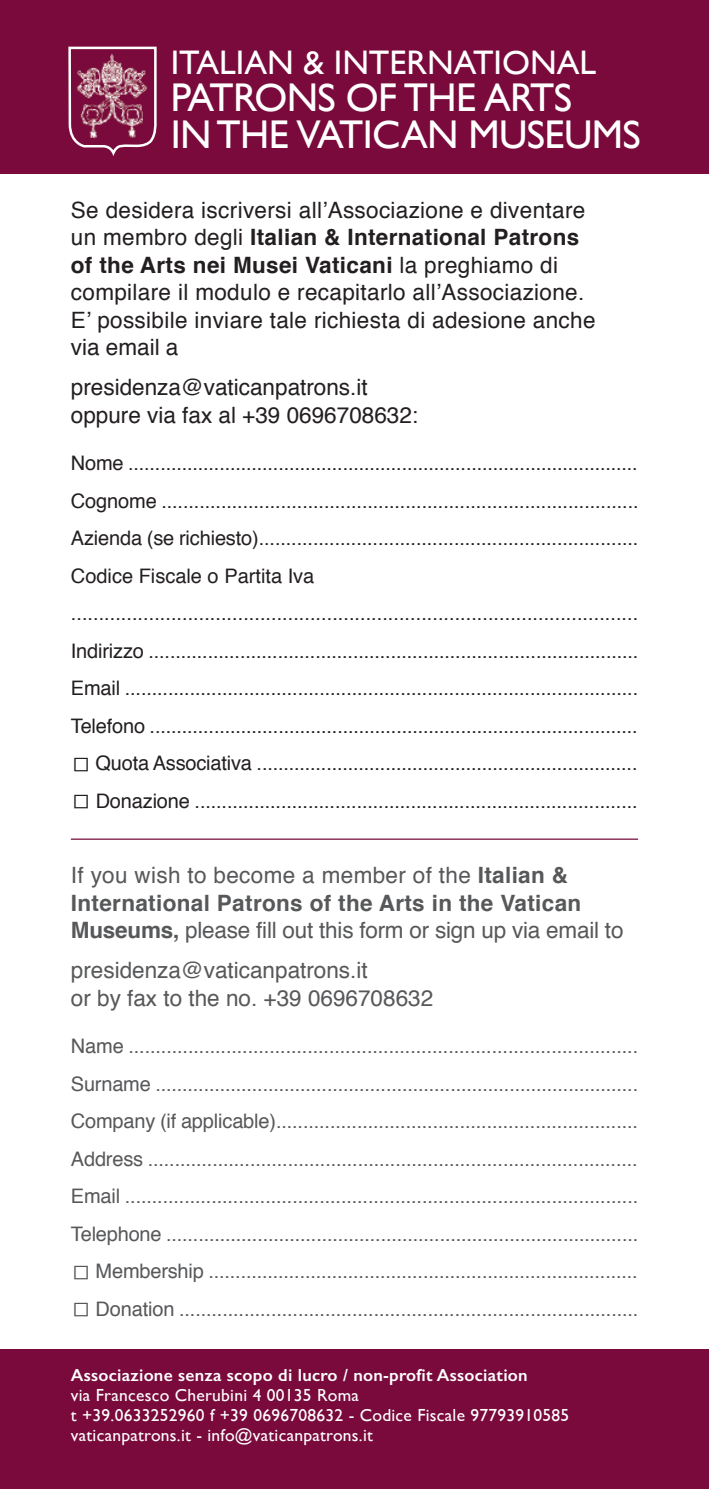
<style>
.page{position:relative;width:709px;height:1489px;background:#fff}
.page>*{position:absolute;margin:0;border:0;box-sizing:border-box;transform-origin:0 0}
.t1{font:40px/37.2px "Gill Sans";letter-spacing:-.015em;color:#fff}
.t2{font:34px "Gill Sans";color:#fff}
.t3{font:22.5px/27.5px "Helvetica";letter-spacing:.015em;color:#231f20}
.t4{font:22.5px/27.5px "Helvetica";color:#57585a}
.t5{font:20px/37.5px "Helvetica";letter-spacing:-.01em;color:#231f20}
.t6{font:20px/37.5px "Helvetica";letter-spacing:-.01em;color:#57585a;text-align:justify}
.t7{font:17.5px/20px "Gill Sans";letter-spacing:.015em;color:#fff}
.t8{font:600 17.5px "Gill Sans";letter-spacing:.015em;color:#fff}
.s1{font-family:"Arial"}
.s2{font-weight:700}
.s3{font-family:"Lucida Grande";font-size:37.5px}
</style>
<div class="page">
<div style="left:0;top:1348px;width:709px;height:140px;background:#790a3b"></div>
<div style="left:0;top:0;width:709px;height:173px;background:#790a3b"></div>
<svg style="left:68px;top:47px;width:89px;height:109px"></svg>
<hr style="left:71px;top:838px;width:567px;height:1px;background:#790a3b">
<h2 class="t2" style="left:171px;top:43px;width:427px">ITALIAN &amp; INTERNATIONAL</h2>
<h1 class="t1" style="left:171px;top:79px;width:471px">PATRONS OF THE ARTS<br>IN THE VATICAN MUSEUMS</h1>
<p class="t3" style="left:71px;top:198px;width:526px">Se desidera iscriversi all’Associaz<span class="s1">i</span>one e diventare un membro degli <span class="s2">Italian &amp; International Patrons of the Arts nei Musei Vaticani</span> la preghiamo di compilare il modulo e recapitarlo all’Associazione.<br>E’ possibile inviare tale richiesta di adesione anche via email a</p>
<p class="t3" style="left:71px;top:375px;width:349px">presidenza@vaticanpatrons.it oppure via fax al +39 0696708632:</p>
<p class="t5" style="left:71px;top:446px;width:569px">Nome ...............................................................................................<br>Cognome ........................................................................................<br>Azienda (se richiesto)......................................................................<br>Codice Fiscale o Partita Iva ......................................................................................................<br>Indirizzo ...........................................................................................<br>Email ...............................................................................................<br>Telefono ...........................................................................................</p>
<p class="t5" style="left:71px;top:746px;width:568px"><span class="s3">□</span> Quota Associativa .......................................................................</p>
<p class="t5" style="left:71px;top:783px;width:568px"><span class="s3">□</span> Donazione ..................................................................................</p>
<p class="t4" style="left:71px;top:863px;width:554px">If you wish to become a member of the <span class="s2">Italian &amp;<br>International Patrons of the Arts in the Vatican<br>Museums,</span> please fill out this form or sign up via email to</p>
<p class="t4" style="left:71px;top:958px;width:364px">presidenza@vaticanpatrons.it<br>or by fax to the no. +39 0696708632</p>
<p class="t6" style="left:71px;top:1028px;width:569px">Name ..............................................................................................<br>Surname ..........................................................................................<br>Company (if applicable)...................................................................<br>Address ...........................................................................................<br>Email ...............................................................................................<br>Telephone ........................................................................................</p>
<p class="t6" style="left:71px;top:1253px;width:568px"><span class="s3">□</span> Membership ................................................................................</p>
<p class="t6" style="left:71px;top:1291px;width:569px"><span class="s3">□</span> Donation .....................................................................................</p>
<p class="t8" style="left:71px;top:1364px;width:458px">Associazione senza scopo di lucro / non-profit Association</p>
<p class="t7" style="left:71px;top:1384px;width:500px">via Francesco Cherubini 4 00135 Roma<br>t +39.0633252960 f +39 0696708632 - Codice Fiscale 97793910585 vaticanpatrons.it - info@vaticanpatrons.it</p>
</div>
